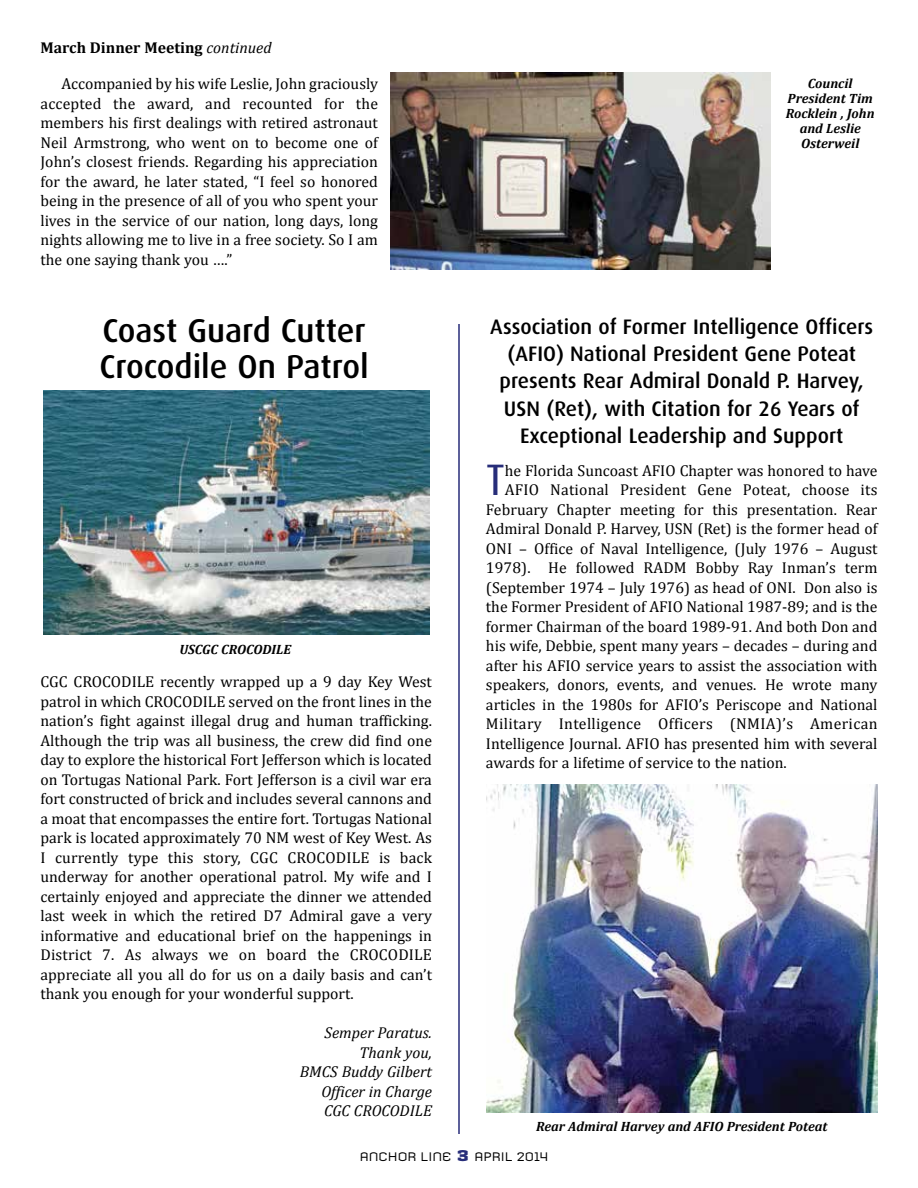
<style>
.page{position:relative;width:918px;height:1188px;background:#fff}
.page>*{position:absolute;margin:0;border:0;box-sizing:border-box;transform-origin:0 0}
.t1{font:44.1px "Dax";color:#272d79}
.t2{font:500 33px/36px "Dax";color:#000}
.t3{font:500 21px/27px "Dax";color:#000;text-align:center}
.t4{font:15.75px/19.5px "Cambria";color:#000;text-align:justify}
.t5{font:italic 15.75px/19.5px "Cambria";color:#000;text-align:right}
.t6{font:15.75px "Cambria";letter-spacing:.025em;color:#000}
.t7{font:700 15.75px "Cambria";color:#000}
.t8{font:italic 700 13.5px/15px "Cambria";color:#000;text-align:center}
.t9{font:12px "Armada";color:#000}
.s1{font-weight:400;font-style:italic}
.s2{font-weight:700;font-size:15px;color:#272d79}
</style>
<div class="page">
<img style="left:44px;top:390px;width:386px;height:245px">
<img style="left:486px;top:785px;width:392px;height:328px">
<img style="left:390px;top:72px;width:381px;height:198px">
<hr style="left:458px;top:324px;width:2px;height:810px;background:#272d79">
<p class="t7" style="left:40px;top:36px;width:233px">March Dinner Meeting <span class="s1">continued</span></p>
<p class="t4" style="left:40px;top:74px;width:339px;text-indent:21px">Accompanied by his wife Leslie, John graciously accepted the award, and recounted for the members his first dealings with retired astronaut Neil Armstrong, who went on to become one of John’s closest friends. Regarding his appreciation for the award, he later stated, “I feel so honored being in the presence of all of you who spent your lives in the service of our nation, long days, long nights allowing me to live in a free society. So I am the one saying thank you ….”</p>
<p class="t8" style="left:786px;top:76px;width:90px">Council<br>President Tim<br>Rocklein , John and Leslie<br>Osterweil</p>
<h2 class="t2" style="left:99px;top:313px;width:271px">Coast Guard Cutter<br>Crocodile On Patrol</h2>
<h3 class="t3" style="left:490px;top:314px;width:384px">Association of Former Intelligence Officers (AFIO) National President Gene Poteat presents Rear Admiral Donald P. Harvey, USN (Ret), with Citation for 26 Years of Exceptional Leadership and Support</h3>
<p class="t8" style="left:179px;top:641px;width:113px">USCGC CROCODILE</p>
<p class="t4" style="left:40px;top:672px;width:393px">CGC CROCODILE recently wrapped up a 9 day Key West patrol in which CROCODILE served on the front lines in the nation’s fight against illegal drug and human trafficking.<br>Although the trip was all business, the crew did find one day to explore the historical Fort Jefferson which is located on Tortugas National Park. Fort Jefferson is a civil war era fort constructed of brick and includes several cannons and a moat that encompasses the entire fort. Tortugas National park is located approximately 70 NM west of Key West. As I currently type this story, CGC CROCODILE is back underway for another operational patrol. My wife and I certainly enjoyed and appreciate the dinner we attended last week in which the retired D7 Admiral gave a very informative and educational brief on the happenings in District 7. As always we on board the CROCODILE appreciate all you all do for us on a daily basis and can’t thank you enough for your wonderful support.</p>
<p class="t5" style="left:300px;top:1022px;width:134px">Semper Paratus.<br>Thank you,<br>BMCS Buddy Gilbert<br>Officer in Charge<br>CGC CROCODILE</p>
<h1 class="t1" style="left:486px;top:456px;width:20px">T</h1>
<p class="t4" style="left:505px;top:461px;width:374px">he Florida Suncoast AFIO Chapter was honored to have</p>
<p class="t4" style="left:505px;top:480px;width:374px">AFIO National President Gene Poteat, choose its</p>
<p class="t4" style="left:486px;top:500px;width:393px">February Chapter meeting for this presentation. Rear</p>
<p class="t4" style="left:486px;top:519px;width:393px">Admiral Donald P. Harvey, USN (Ret) is the former head of</p>
<p class="t4" style="left:486px;top:539px;width:393px">ONI – Office of Naval Intelligence, (July 1976 – August</p>
<p class="t4" style="left:486px;top:558px;width:393px">1978). He followed RADM Bobby Ray Inman’s term</p>
<p class="t4" style="left:486px;top:578px;width:393px">(September 1974 – July 1976) as head of ONI. Don also is</p>
<p class="t4" style="left:486px;top:597px;width:393px">the Former President of AFIO National 1987-89; and is the</p>
<p class="t4" style="left:486px;top:617px;width:393px">former Chairman of the board 1989-91. And both Don and</p>
<p class="t4" style="left:486px;top:636px;width:393px">his wife, Debbie, spent many years – decades – during and</p>
<p class="t4" style="left:486px;top:656px;width:393px">after his AFIO service years to assist the association with</p>
<p class="t4" style="left:486px;top:675px;width:393px">speakers, donors, events, and venues. He wrote many</p>
<p class="t4" style="left:486px;top:695px;width:393px">articles in the 1980s for AFIO’s Periscope and National</p>
<p class="t6" style="left:486px;top:715px;width:393px">Military Intelligence Officers (NMIA)’s American</p>
<p class="t4" style="left:486px;top:734px;width:393px">Intelligence Journal. AFIO has presented him with several</p>
<p class="t4" style="left:486px;top:753px;width:302px">awards for a lifetime of service to the nation.</p>
<p class="t8" style="left:536px;top:1118px;width:293px">Rear Admiral Harvey and AFIO President Poteat</p>
<p class="t9" style="left:360px;top:1150px;width:190px">ANCHOR LINE <span class="s2">3</span> APRIL 2014</p>
</div>
